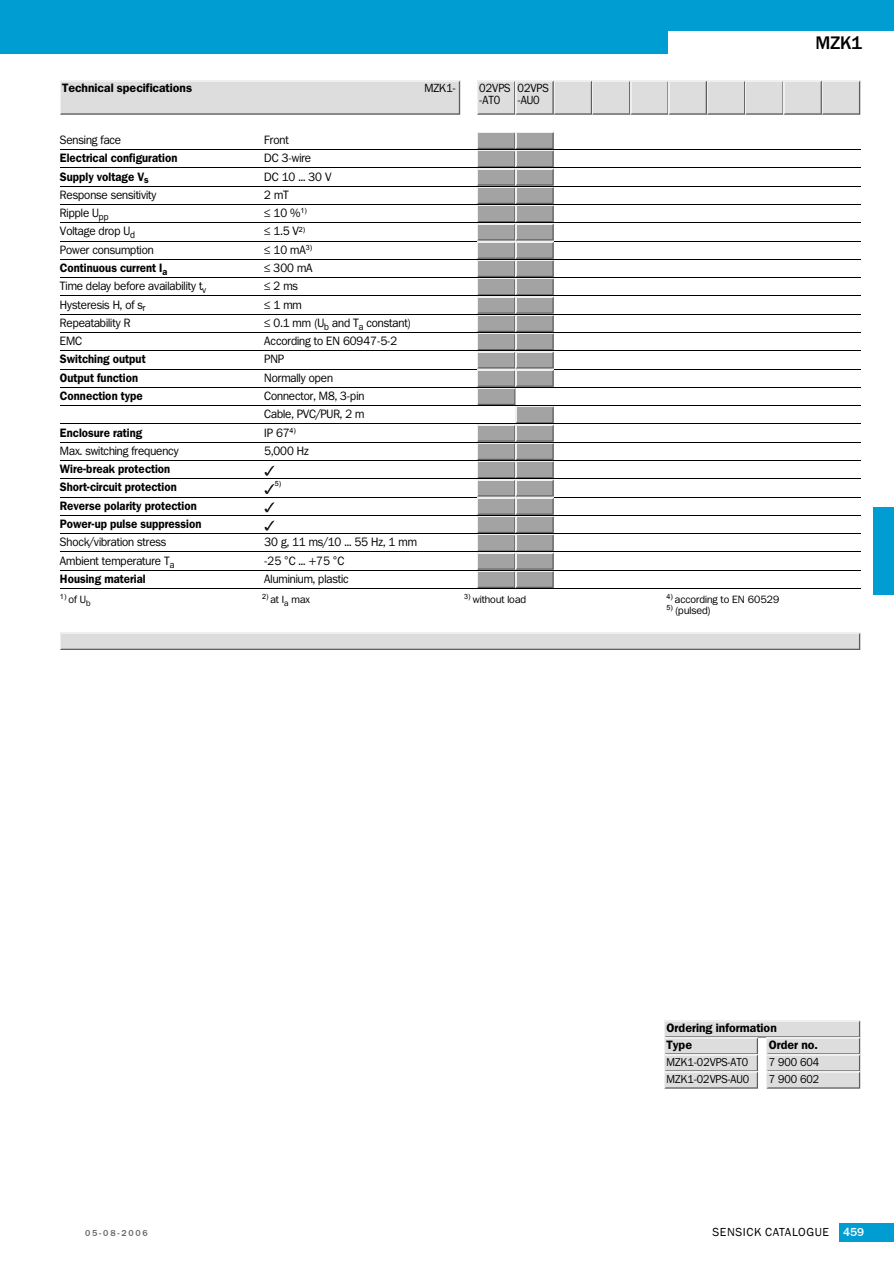
<style>
.page{position:relative;width:894px;height:1263px;background:#fff}
.page>*{position:absolute;margin:0;border:0;box-sizing:border-box;transform-origin:0 0}
.t1{font:500 18px "Franklin ITCBQ";color:#000}
.t2{font:12px/18.3px "Franklin ITCBQ";letter-spacing:-.005em;color:#000;scale:.95 1}
.t3{font:600 12px/18.3px "Franklin ITCBQ";color:#000;scale:.94 1}
.t4{font:600 12px/17px "Franklin ITCBQ";color:#000}
.t5{font:12px "SICK Franklin";letter-spacing:.05em;color:#000}
.t6{font:11.7px/11.7px "Franklin ITCBQ";letter-spacing:-.005em;color:#000;scale:.92 1}
.t7{font:11.7px "Franklin ITCBQ";letter-spacing:-.005em;color:#000;scale:.96 1}
.t8{font:11.4px "Franklin ITCBQ";letter-spacing:-.005em;color:#000;scale:.94 1}
.t9{font:10.5px "Franklin ITCBQ";color:#000}
.t10{font:500 9px "SICK Franklin";letter-spacing:.205em;color:#656565}
.t11{font:7.2px "Arial";color:#000}
.s1{font-family:"Arial"}
.s2{font-weight:500;color:#fff}
</style>
<div class="page">
<div style="left:0;top:0;width:893px;height:54px;background:#009dd3"></div>
<div style="left:838px;top:1223px;width:55px;height:18px;background:#009dd3"></div>
<div style="left:872px;top:508px;width:21px;height:87px;background:#009dd3"></div>
<div style="left:668px;top:32px;width:225px;height:25px;background:#fff"></div>
<svg style="left:60px;top:81px;width:400px;height:34px;background:#d8d8d8"></svg>
<svg style="left:477px;top:81px;width:382px;height:34px;background:#d6d6d6"></svg>
<hr style="left:60px;top:149px;width:799px;height:1px;background:#000">
<hr style="left:60px;top:168px;width:799px;height:1px;background:#000">
<hr style="left:60px;top:186px;width:799px;height:1px;background:#000">
<hr style="left:60px;top:204px;width:799px;height:1px;background:#000">
<hr style="left:60px;top:223px;width:799px;height:1px;background:#000">
<hr style="left:60px;top:241px;width:799px;height:1px;background:#000">
<hr style="left:60px;top:259px;width:799px;height:1px;background:#000">
<hr style="left:60px;top:277px;width:799px;height:1px;background:#000">
<hr style="left:60px;top:296px;width:799px;height:1px;background:#000">
<hr style="left:60px;top:314px;width:799px;height:1px;background:#000">
<hr style="left:60px;top:332px;width:799px;height:1px;background:#000">
<hr style="left:60px;top:350px;width:799px;height:1px;background:#000">
<hr style="left:60px;top:369px;width:799px;height:1px;background:#000">
<hr style="left:60px;top:387px;width:799px;height:1px;background:#000">
<hr style="left:60px;top:405px;width:799px;height:1px;background:#000">
<hr style="left:60px;top:424px;width:799px;height:1px;background:#000">
<hr style="left:60px;top:442px;width:799px;height:1px;background:#000">
<hr style="left:60px;top:460px;width:799px;height:1px;background:#000">
<svg style="left:264px;top:466px;width:10px;height:10px"></svg>
<hr style="left:60px;top:478px;width:799px;height:1px;background:#000">
<svg style="left:264px;top:484px;width:10px;height:10px"></svg>
<hr style="left:60px;top:497px;width:799px;height:1px;background:#000">
<svg style="left:264px;top:502px;width:10px;height:10px"></svg>
<hr style="left:60px;top:515px;width:799px;height:1px;background:#000">
<svg style="left:264px;top:520px;width:10px;height:10px"></svg>
<hr style="left:60px;top:533px;width:799px;height:1px;background:#000">
<hr style="left:60px;top:552px;width:799px;height:1px;background:#000">
<hr style="left:60px;top:570px;width:799px;height:1px;background:#000">
<svg style="left:477px;top:132px;width:76px;height:456px"></svg>
<hr style="left:60px;top:588px;width:799px;height:1px;background:#000">
<svg style="left:60px;top:633px;width:799px;height:17px;background:#d4d4d4"></svg>
<svg style="left:664px;top:1020px;width:195px;height:68px"></svg>
<p class="t4" style="left:62px;top:81px;width:131px">Technical specifications</p>
<p class="t7" style="left:424px;top:83px;width:34px">MZK1-</p>
<p class="t6" style="left:479px;top:83px;width:35px">02VPS -AT0</p>
<p class="t6" style="left:517px;top:83px;width:35px">02VPS -AU0</p>
<p class="t2" style="left:60px;top:132px;width:66px">Sensing face</p>
<p class="t2" style="left:264px;top:132px;width:27px">Front</p>
<p class="t3" style="left:60px;top:150px;width:126px">Electrical configuration</p>
<p class="t2" style="left:264px;top:150px;width:51px">DC 3-wire</p>
<p class="t3" style="left:60px;top:168px;width:96px">Supply voltage V<sub>s</sub></p>
<p class="t2" style="left:264px;top:168px;width:72px">DC 10 ... 30 V</p>
<p class="t2" style="left:60px;top:187px;width:103px">Response sensitivity</p>
<p class="t2" style="left:264px;top:187px;width:27px">2 mT</p>
<p class="t2" style="left:60px;top:205px;width:53px">Ripple U<sub>pp</sub></p>
<p class="t2" style="left:264px;top:205px;width:46px">≤ 10 %<sup>1)</sup></p>
<p class="t2" style="left:60px;top:223px;width:80px">Voltage drop U<sub>d</sub></p>
<p class="t2" style="left:264px;top:223px;width:45px">≤ 1.5 V<sup>2)</sup></p>
<p class="t2" style="left:60px;top:242px;width:100px">Power consumption</p>
<p class="t2" style="left:264px;top:242px;width:52px">≤ 10 mA<sup>3)</sup></p>
<p class="t3" style="left:60px;top:260px;width:116px">Continuous current I<sub>a</sub></p>
<p class="t2" style="left:264px;top:260px;width:52px">≤ 300 mA</p>
<p class="t2" style="left:60px;top:278px;width:155px">Time delay before availability t<sub>v</sub></p>
<p class="t2" style="left:264px;top:278px;width:37px">≤ 2 ms</p>
<p class="t2" style="left:60px;top:296px;width:92px">Hysteresis H, of s<sub>r</sub></p>
<p class="t2" style="left:264px;top:296px;width:41px">≤ 1 mm</p>
<p class="t2" style="left:60px;top:315px;width:75px">Repeatability R</p>
<p class="t2" style="left:264px;top:315px;width:156px">≤ 0.1 mm (U<sub>b</sub> and T<sub>a</sub> constant)</p>
<p class="t2" style="left:60px;top:333px;width:25px">EMC</p>
<p class="t2" style="left:264px;top:333px;width:141px">According to EN 60947-5-2</p>
<p class="t3" style="left:60px;top:351px;width:93px">Switching output</p>
<p class="t2" style="left:264px;top:351px;width:22px">PNP</p>
<p class="t3" style="left:60px;top:369px;width:85px">Output function</p>
<p class="t2" style="left:264px;top:370px;width:74px">Normally open</p>
<p class="t3" style="left:60px;top:388px;width:90px">Connection type</p>
<p class="t2" style="left:264px;top:388px;width:107px">Connector, M8, 3-pin<br>Cable, PVC/PUR, 2 m</p>
<p class="t3" style="left:60px;top:424px;width:89px">Enclosure rating</p>
<p class="t2" style="left:264px;top:424px;width:35px">IP 67<sup>4)</sup></p>
<p class="t2" style="left:60px;top:443px;width:126px">Max. switching frequency</p>
<p class="t2" style="left:264px;top:443px;width:48px">5,000 Hz</p>
<p class="t3" style="left:60px;top:461px;width:126px">Wire-break protection<br>Short-circuit protection</p>
<p class="t11" style="left:275px;top:479px;width:8px">5)</p>
<p class="t3" style="left:60px;top:497px;width:152px">Reverse polarity protection<br>Power-up pulse suppression</p>
<p class="t2" style="left:60px;top:534px;width:113px">Shock/vibration stress</p>
<p class="t2" style="left:264px;top:534px;width:162px">30 g, 11 ms/10 ... 55 Hz, 1 mm</p>
<p class="t2" style="left:60px;top:552px;width:122px">Ambient temperature T<sub>a</sub></p>
<p class="t2" style="left:264px;top:552px;width:86px">-25 <span class="s1">°</span>C ... +75 <span class="s1">°</span>C</p>
<p class="t3" style="left:60px;top:571px;width:93px">Housing material</p>
<p class="t2" style="left:264px;top:571px;width:90px">Aluminium, plastic</p>
<p class="t9" style="left:60px;top:595px;width:32px"><sup>1)</sup> of U<sub>b</sub></p>
<p class="t9" style="left:262px;top:595px;width:49px"><sup>2)</sup> at I<sub>a</sub> max</p>
<p class="t9" style="left:464px;top:595px;width:63px"><sup>3)</sup> without load</p>
<p class="t9" style="left:666px;top:595px;width:114px"><sup>4)</sup> according to EN 60529</p>
<p class="t9" style="left:666px;top:606px;width:46px"><sup>5)</sup> (pulsed)</p>
<h1 class="t1" style="left:815px;top:36px;width:48px">MZK1</h1>
<p class="t4" style="left:666px;top:1020px;width:112px">Ordering information<br>Type</p>
<p class="t4" style="left:768px;top:1037px;width:50px">Order no.</p>
<p class="t8" style="left:666px;top:1057px;width:88px">MZK1-02VPS-AT0</p>
<p class="t8" style="left:768px;top:1057px;width:55px">7 900 604</p>
<p class="t8" style="left:666px;top:1074px;width:89px">MZK1-02VPS-AU0</p>
<p class="t8" style="left:768px;top:1074px;width:55px">7 900 602</p>
<p class="t10" style="left:85px;top:1227px;width:64px">05-08-2006</p>
<p class="t5" style="left:712px;top:1225px;width:153px">SENSICK CATALOGUE <span class="s2">459</span></p>
</div>
